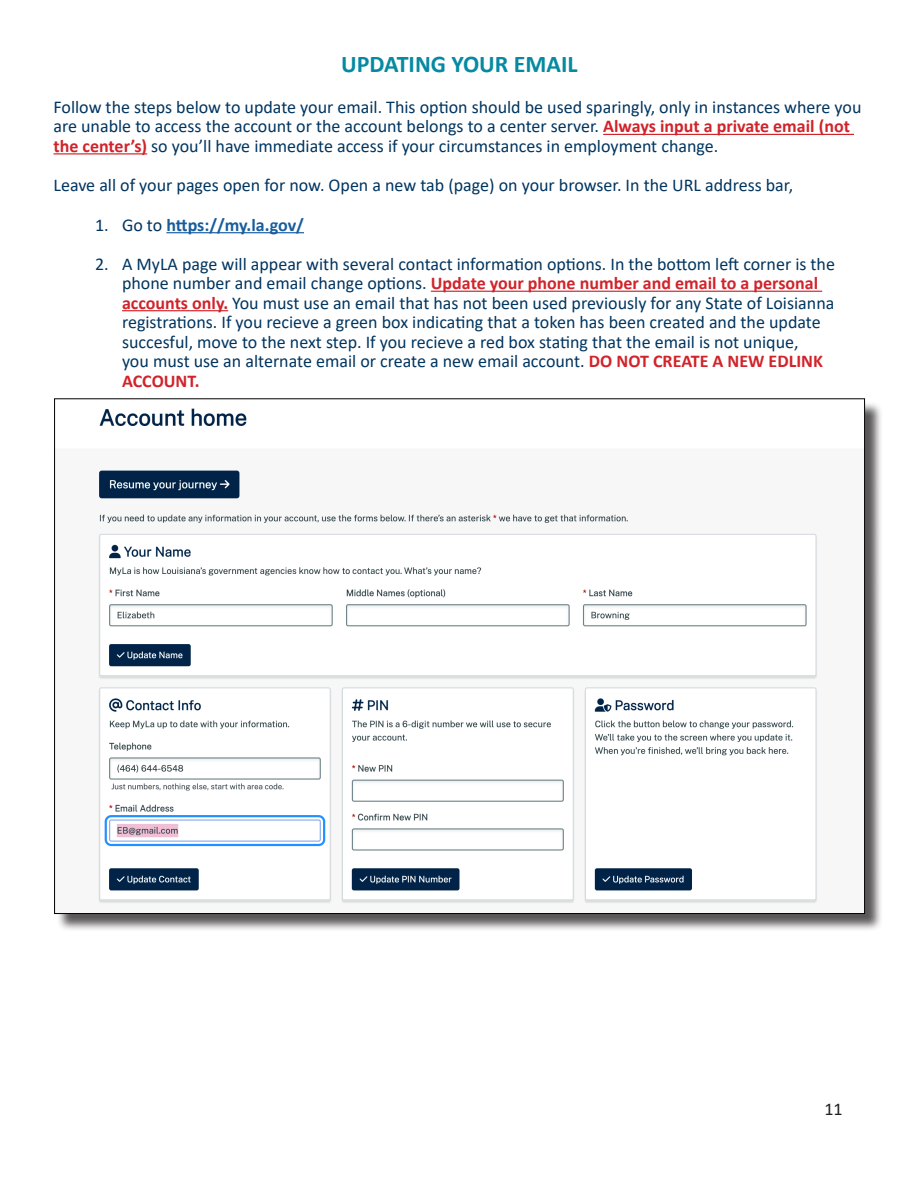
<style>
.page{position:relative;width:918px;height:1188px;background:#fff}
.page>*{position:absolute;margin:0;border:0;box-sizing:border-box;transform-origin:0 0}
.t1{font:700 24px "Calibri";color:#058aa2}
.t2{font:18px/19.5px "Calibri";color:#003560}
.t3{font:700 18px "Calibri";letter-spacing:-.005em;color:#175d9e}
.t4{font:18px "Calibri";color:#231f20}
.s1{font-weight:700;color:#d1232a}
.s2{font-weight:400;color:#003560}
</style>
<div class="page">
<div style="left:57px;top:401px;width:826px;height:531px;background:#231f20;opacity:.75"></div>
<img style="left:57px;top:401px;width:806px;height:511px">
<hr style="left:166px;top:232px;width:138px;height:1px;background:#175d9e">
<hr style="left:431px;top:291px;width:391px;height:1px;background:#d1232a">
<hr style="left:122px;top:310px;width:106px;height:1px;background:#d1232a">
<hr style="left:603px;top:134px;width:251px;height:1px;background:#d1232a">
<hr style="left:54px;top:153px;width:93px;height:1px;background:#d1232a">
<p class="t1" style="left:341px;top:47px;width:238px">UPDATING YOUR EMAIL</p>
<p class="t2" style="left:54px;top:97px;width:809px">Follow the steps below to update your email. This option should be used sparingly, only in instances where you are unable to access the account or the account belongs to a center server. <span class="s1">Always input a private email (not the center’s)</span> so you’ll have immediate access if your circumstances in employment change.</p>
<p class="t2" style="left:54px;top:175px;width:741px">Leave all of your pages open for now. Open a new tab (page) on your browser. In the URL address bar,</p>
<p class="t3" style="left:95px;top:212px;width:210px"><span class="s2">1. Go to</span> https://my.la.gov/</p>
<p class="t2" style="left:122px;top:254px;width:714px;text-indent:-27px">2. A MyLA page will appear with several contact information options. In the bottom left corner is the phone number and email change options. <span class="s1">Update your phone number and email to a personal accounts only.</span> You must use an email that has not been used previously for any State of Loisianna registrations. If you recieve a green box indicating that a token has been created and the update succesful, move to the next step. If you recieve a red box stating that the email is not unique,<br>you must use an alternate email or create a new email account. <span class="s1">DO NOT CREATE A NEW EDLINK ACCOUNT.</span></p>
<p class="t4" style="left:824px;top:1096px;width:20px">11</p>
</div>
